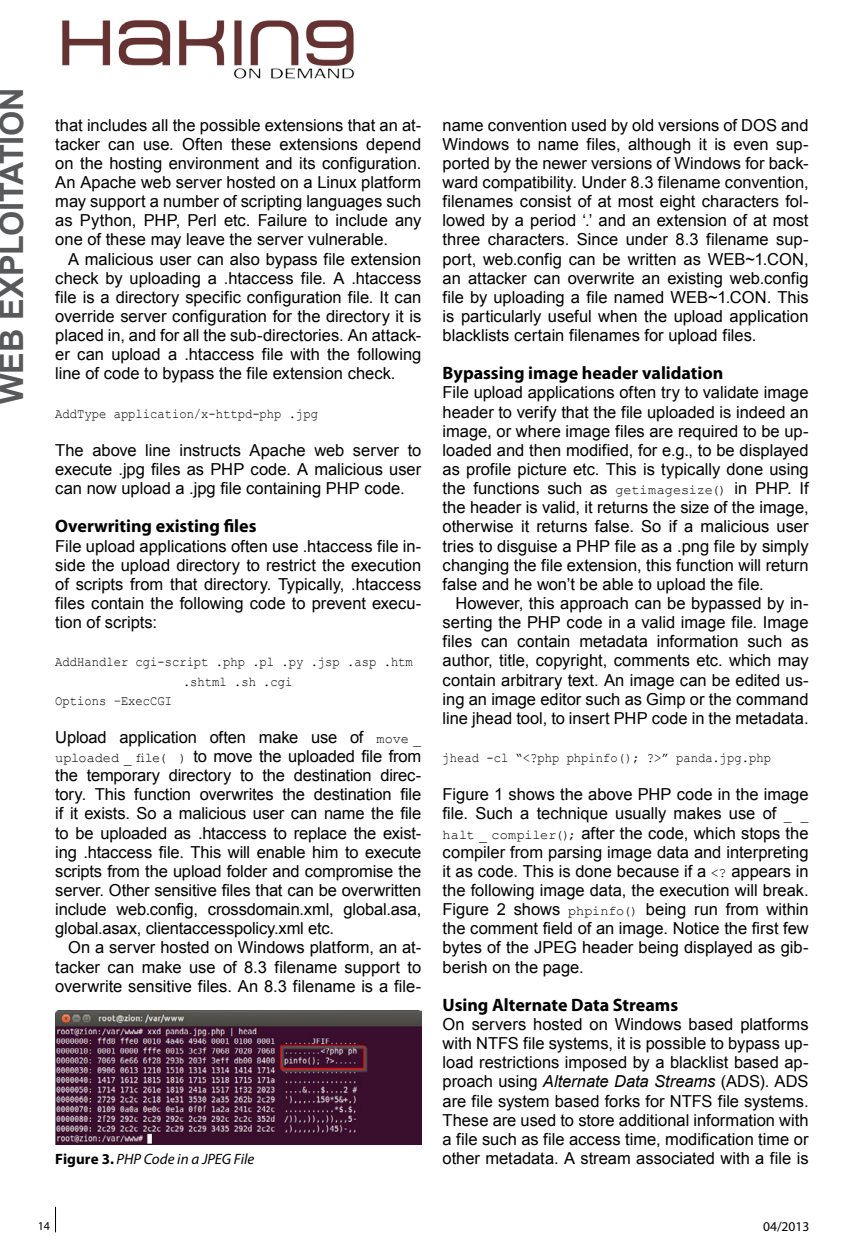
<style>
.page{position:relative;width:864px;height:1246px;background:#fff}
.page>*{position:absolute;margin:0;border:0;box-sizing:border-box;transform-origin:0 0}
.t1{font:700 32.4px "Arial";letter-spacing:-.005em;color:#58595b}
.t2{font:700 18px "Myriad Pro";color:#000}
.t3{font:16.5px/19.2px "Arial";color:#000;text-align:justify}
.t4{font:italic 15px "Myriad Pro";color:#000}
.t5{font:13.5px "Courier New";color:#000;scale:.9 1}
.t6{font:13.5px "Myriad Pro";color:#000}
.t7{font:12px "Myriad Pro";color:#000}
.s1{font-family:"Courier New";font-size:13.5px}
.s2{font-style:italic}
.s3{font-weight:700;font-style:normal}
</style>
<div class="page">
<svg style="left:55px;top:1207px;width:1px;height:25px"></svg>
<img style="left:62px;top:20px;width:293px;height:59px">
<img style="left:55px;top:1011px;width:366px;height:134px">
<h1 class="t1" style="left:-10px;top:404px;width:319px;rotate:-90deg">WEB EXPLOITATION</h1>
<p class="t3" style="left:55px;top:115px;width:367px">that includes all the possible extensions that an at&shy;tacker can use. Often these extensions depend on the hosting environment and its configuration.<br>An Apache web server hosted on a Linux platform may support a number of scripting languages such as Python, PHP, Perl etc. Failure to include any one of these may leave the server vulnerable.</p>
<p class="t3" style="left:55px;top:249px;width:367px;text-indent:13px">A malicious user can also bypass file extension check by uploading a .htaccess file. A .htaccess file is a directory specific configuration file. It can override server configuration for the directory it is placed in, and for all the sub-directories. An attack&shy;er can upload a .htaccess file with the following line of code to bypass the file extension check.</p>
<p class="t5" style="left:55px;top:405px;width:293px">AddType application/x-httpd-php .jpg</p>
<p class="t3" style="left:55px;top:441px;width:367px">The above line instructs Apache web server to execute .jpg files as PHP code. A malicious user can now upload a .jpg file containing PHP code.</p>
<p class="t2" style="left:55px;top:515px;width:203px">Overwriting existing files</p>
<p class="t3" style="left:55px;top:536px;width:367px">File upload applications often use .htaccess file in&shy;side the upload directory to restrict the execution of scripts from that directory. Typically, .htaccess files contain the following code to prevent execu&shy;tion of scripts:</p>
<p class="t5" style="left:55px;top:654px;width:398px">AddHandler cgi-script .php .pl .py .jsp .asp .htm</p>
<p class="t5" style="left:183px;top:673px;width:123px">.shtml .sh .cgi</p>
<p class="t5" style="left:55px;top:692px;width:131px">Options –ExecCGI</p>
<p class="t3" style="left:55px;top:728px;width:367px">Upload application often make use of <span class="s1">move _ uploaded _ file( )</span> to move the uploaded file from the temporary directory to the destination direc&shy;tory. This function overwrites the destination file if it exists. So a malicious user can name the file to be uploaded as .htaccess to replace the exist&shy;ing .htaccess file. This will enable him to execute scripts from the upload folder and compromise the server. Other sensitive files that can be overwritten include web.config, crossdomain.xml, global.asa, global.asax, clientaccesspolicy.xml etc.</p>
<p class="t3" style="left:55px;top:938px;width:367px;text-indent:13px">On a server hosted on Windows platform, an at&shy;tacker can make use of 8.3 filename support to overwrite sensitive files. An 8.3 filename is a file-</p>
<p class="t3" style="left:442px;top:115px;width:367px">name convention used by old versions of DOS and Windows to name files, although it is even sup&shy;ported by the newer versions of Windows for back&shy;ward compatibility. Under 8.3 filename convention, filenames consist of at most eight characters fol&shy;lowed by a period ‘.’ and an extension of at most three characters. Since under 8.3 filename sup&shy;port, web.config can be written as WEB~1.CON, an attacker can overwrite an existing web.config file by uploading a file named WEB~1.CON. This is particularly useful when the upload application blacklists certain filenames for upload files.</p>
<p class="t2" style="left:442px;top:361px;width:282px">Bypassing image header validation</p>
<p class="t3" style="left:442px;top:383px;width:367px">File upload applications often try to validate image header to verify that the file uploaded is indeed an image, or where image files are required to be up&shy;loaded and then modified, for e.g., to be displayed as profile picture etc. This is typically done using the functions such as <span class="s1">getimagesize()</span> in PHP. If the header is valid, it returns the size of the image, otherwise it returns false. So if a malicious user tries to disguise a PHP file as a .png file by simply changing the file extension, this function will return false and he won’t be able to upload the file.</p>
<p class="t3" style="left:442px;top:594px;width:367px;text-indent:13px">However, this approach can be bypassed by in&shy;serting the PHP code in a valid image file. Image files can contain metadata information such as author, title, copyright, comments etc. which may contain arbitrary text. An image can be edited us&shy;ing an image editor such as Gimp or the command line jhead tool, to insert PHP code in the metadata.</p>
<p class="t5" style="left:442px;top:749px;width:366px">jhead -cl “&lt;?php phpinfo(); ?&gt;” panda.jpg.php</p>
<p class="t3" style="left:442px;top:785px;width:367px">Figure 1 shows the above PHP code in the image file. Such a technique usually makes use of <span class="s1">_ _ halt _ compiler();</span> after the code, which stops the compiler from parsing image data and interpreting it as code. This is done because if a <span class="s1">&lt;?</span> appears in the following image data, the execution will break.<br>Figure 2 shows <span class="s1">phpinfo()</span> being run from within the comment field of an image. Notice the first few bytes of the JPEG header being displayed as gib&shy;berish on the page.</p>
<p class="t2" style="left:442px;top:993px;width:237px">Using Alternate Data Streams</p>
<p class="t3" style="left:442px;top:1015px;width:367px">On servers hosted on Windows based platforms with NTFS file systems, it is possible to bypass up&shy;load restrictions imposed by a blacklist based ap&shy;proach using <span class="s2">Alternate Data Streams</span> (ADS). ADS are file system based forks for NTFS file systems.<br>These are used to store additional information with a file such as file access time, modification time or</p>
<p class="t4" style="left:55px;top:1150px;width:200px"><span class="s3">Figure 3.</span> PHP Code in a JPEG File</p>
<p class="t3" style="left:442px;top:1149px;width:367px">other metadata. A stream associated with a file is</p>
<p class="t7" style="left:38px;top:1219px;width:14px">14</p>
<p class="t6" style="left:762px;top:1218px;width:48px">04/2013</p>
</div>
